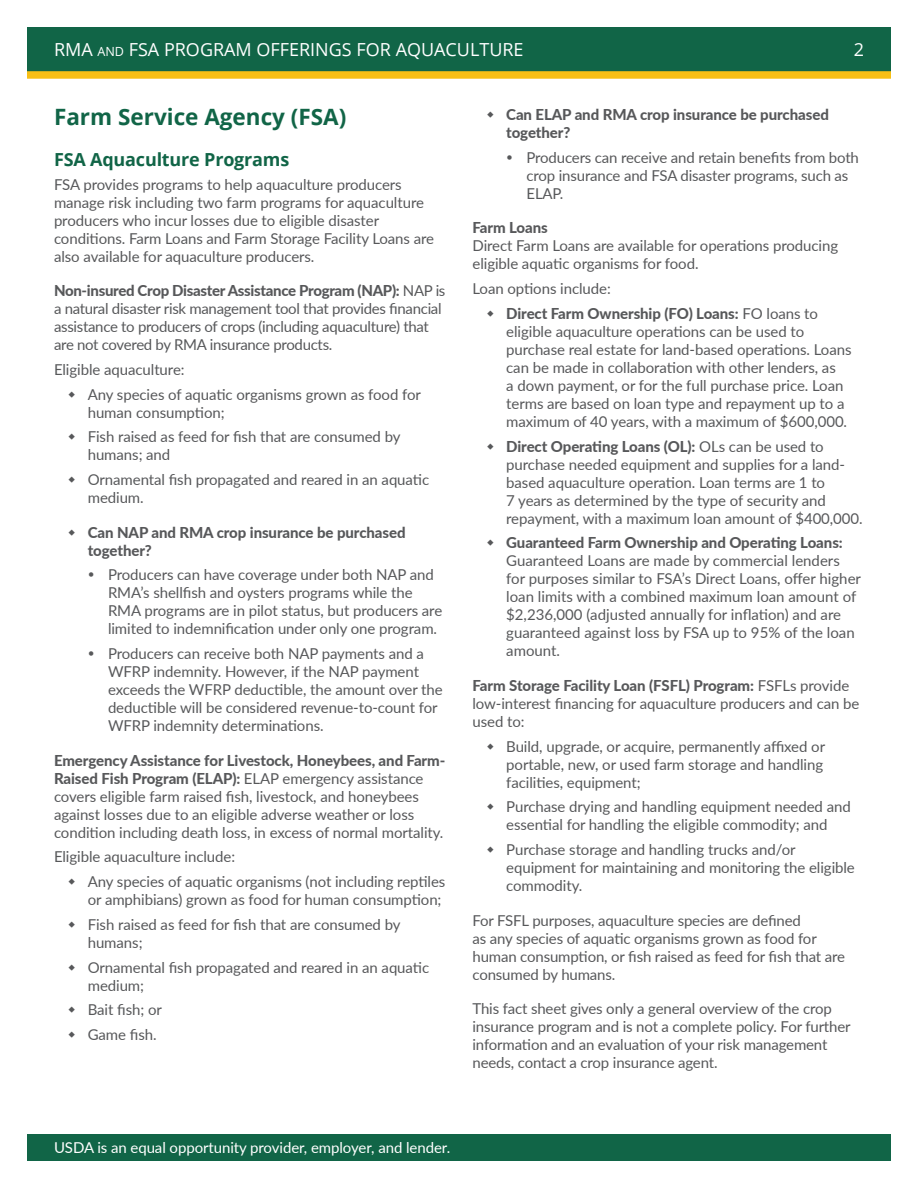
<style>
.page{position:relative;width:918px;height:1188px;background:#fff}
.page>*{position:absolute;margin:0;border:0;box-sizing:border-box;transform-origin:0 0}
.Body_Subhead{font:700 22.5px "Open Sans";color:#116547}
.t1{font:18px "Open Sans";color:#fff}
.Body_Subhead-2{font:700 18px "Open Sans";letter-spacing:-.01em;color:#116547}
.Bullets_level_1{font:15px/18px "Lato";letter-spacing:-.005em;color:#57585a}
.Body_Text{font:15px/18px "Lato";letter-spacing:-.01em;color:#57585a}
.t2{font:800 15px/18px "Lato";letter-spacing:-.005em;color:#57585a}
.Body_Text_White{font:15px "Lato";letter-spacing:-.005em;color:#fff}
.Bullets_level_2{font:15px "Lato";letter-spacing:-.005em;color:#57585a}
.s1{font-size:12.6px}
.s2{font-weight:800}
</style>
<div class="page">
<div style="left:28px;top:1134px;width:863px;height:27px;background:#116547"></div>
<div style="left:27px;top:27px;width:864px;height:44px;background:#116547"></div>
<div style="left:27px;top:71px;width:864px;height:8px;background:#f7bf15"></div>
<p class="t1" style="left:54px;top:37px;width:471px">RMA <span class="s1">and</span> FSA PROGRAM OFFERINGS FOR AQUACULTURE</p>
<p class="t1" style="left:854px;top:37px;width:12px">2</p>
<h2 class="Body_Subhead" style="left:54px;top:101px;width:294px">Farm Service Agency (FSA)</h2>
<h2 class="Body_Subhead-2" style="left:54px;top:146px;width:237px">FSA Aquaculture Programs</h2>
<p class="Body_Text" style="left:54px;top:175px;width:382px">FSA provides programs to help aquaculture producers manage risk including two farm programs for aquaculture producers who incur losses due to eligible disaster conditions. Farm Loans and Farm Storage Facility Loans are also available for aquaculture producers.</p>
<p class="Bullets_level_1" style="left:54px;top:281px;width:393px"><span class="s2">Non-insured Crop Disaster Assistance Program (NAP):</span> NAP is a natural disaster risk management tool that provides financial assistance to producers of crops (including aquaculture) that are not covered by RMA insurance products.</p>
<p class="Bullets_level_2" style="left:54px;top:359px;width:132px">Eligible aquaculture:</p>
<p class="Bullets_level_1" style="left:88px;top:385px;width:335px">Any species of aquatic organisms grown as food for human consumption;</p>
<p class="Bullets_level_1" style="left:88px;top:427px;width:314px">Fish raised as feed for fish that are consumed by humans; and</p>
<p class="Bullets_level_1" style="left:88px;top:470px;width:343px">Ornamental fish propagated and reared in an aquatic medium.</p>
<p class="t2" style="left:88px;top:523px;width:319px">Can NAP and RMA crop insurance be purchased together?</p>
<p class="Bullets_level_1" style="left:108px;top:565px;width:336px">Producers can have coverage under both NAP and RMA’s shellfish and oysters programs while the RMA programs are in pilot status, but producers are limited to indemnification under only one program.</p>
<p class="Bullets_level_1" style="left:108px;top:644px;width:336px">Producers can receive both NAP payments and a WFRP indemnity. However, if the NAP payment exceeds the WFRP deductible, the amount over the deductible will be considered revenue-to-count for WFRP indemnity determinations.</p>
<p class="Bullets_level_1" style="left:54px;top:751px;width:393px"><span class="s2">Emergency Assistance for Livestock, Honeybees, and Farm-Raised Fish Program (ELAP):</span> ELAP emergency assistance covers eligible farm raised fish, livestock, and honeybees against losses due to an eligible adverse weather or loss condition including death loss, in excess of normal mortality.</p>
<p class="Bullets_level_1" style="left:54px;top:847px;width:183px">Eligible aquaculture include:</p>
<p class="Bullets_level_1" style="left:88px;top:872px;width:359px">Any species of aquatic organisms (not including reptiles or amphibians) grown as food for human consumption;</p>
<p class="Bullets_level_1" style="left:88px;top:915px;width:314px">Fish raised as feed for fish that are consumed by humans;</p>
<p class="Bullets_level_1" style="left:88px;top:958px;width:343px">Ornamental fish propagated and reared in an aquatic medium;</p>
<p class="Bullets_level_1" style="left:88px;top:1000px;width:76px">Bait fish; or</p>
<p class="Bullets_level_1" style="left:88px;top:1025px;width:70px">Game fish.</p>
<p class="t2" style="left:506px;top:105px;width:324px">Can ELAP and RMA crop insurance be purchased together?</p>
<p class="Bullets_level_1" style="left:526px;top:148px;width:334px">Producers can receive and retain benefits from both crop insurance and FSA disaster programs, such as<br>ELAP.</p>
<p class="Bullets_level_1" style="left:472px;top:218px;width:367px"><span class="s2">Farm Loans<br></span>Direct Farm Loans are available for operations producing eligible aquatic organisms for food.</p>
<p class="Bullets_level_1" style="left:472px;top:279px;width:140px">Loan options include:</p>
<p class="Bullets_level_1" style="left:506px;top:304px;width:347px"><span class="s2">Direct Farm Ownership (FO) Loans:</span> FO loans to eligible aquaculture operations can be used to purchase real estate for land-based operations. Loans can be made in collaboration with other lenders, as<br>a down payment, or for the full purchase price. Loan terms are based on loan type and repayment up to a maximum of 40 years, with a maximum of $600,000.</p>
<p class="Bullets_level_1" style="left:506px;top:436px;width:358px"><span class="s2">Direct Operating Loans (OL):</span> OLs can be used to purchase needed equipment and supplies for a land&shy;based aquaculture operation. Loan terms are 1 to<br>7 years as determined by the type of security and repayment, with a maximum loan amount of $400,000.</p>
<p class="Bullets_level_1" style="left:506px;top:533px;width:356px"><span class="s2">Guaranteed Farm Ownership and Operating Loans:<br></span>Guaranteed Loans are made by commercial lenders for purposes similar to FSA’s Direct Loans, offer higher loan limits with a combined maximum loan amount of $2,236,000 (adjusted annually for inflation) and are guaranteed against loss by FSA up to 95% of the loan amount.</p>
<p class="Bullets_level_1" style="left:472px;top:676px;width:389px"><span class="s2">Farm Storage Facility Loan (FSFL) Program:</span> FSFLs provide low-interest financing for aquaculture producers and can be used to:</p>
<p class="Bullets_level_1" style="left:506px;top:736px;width:320px">Build, upgrade, or acquire, permanently affixed or portable, new, or used farm storage and handling facilities, equipment;</p>
<p class="Bullets_level_1" style="left:506px;top:797px;width:346px">Purchase drying and handling equipment needed and essential for handling the eligible commodity; and</p>
<p class="Bullets_level_1" style="left:506px;top:840px;width:350px">Purchase storage and handling trucks and/or equipment for maintaining and monitoring the eligible commodity.</p>
<p class="Body_Text" style="left:472px;top:910px;width:374px">For FSFL purposes, aquaculture species are defined<br>as any species of aquatic organisms grown as food for human consumption, or fish raised as feed for fish that are consumed by humans.</p>
<p class="Body_Text" style="left:472px;top:999px;width:380px">This fact sheet gives only a general overview of the crop insurance program and is not a complete policy. For further information and an evaluation of your risk management needs, contact a crop insurance agent.</p>
<p class="Body_Text_White" style="left:54px;top:1136px;width:398px">USDA is an equal opportunity provider, employer, and lender.</p>
</div>
